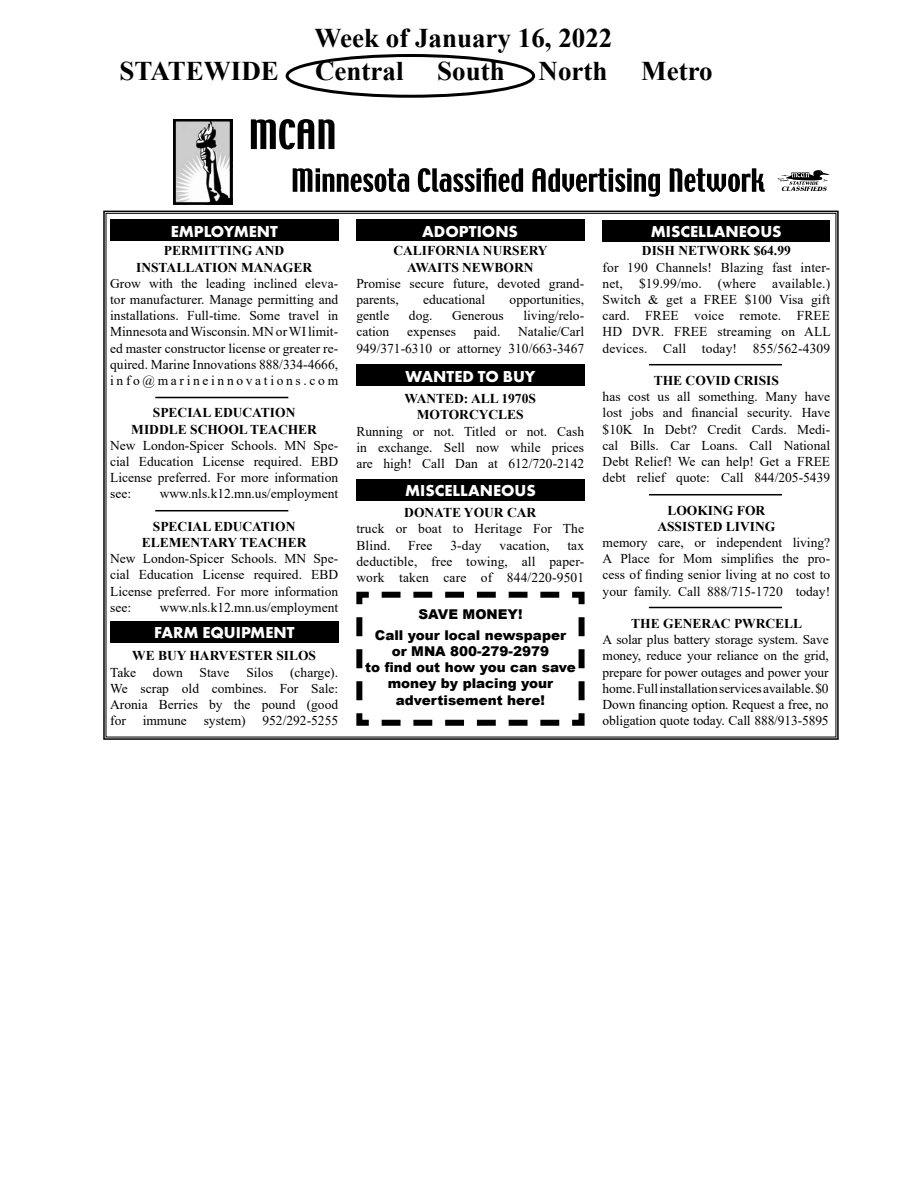
<style>
.page{position:relative;width:918px;height:1188px;background:#fff}
.page>*{position:absolute;margin:0;border:0;box-sizing:border-box;transform-origin:0 0}
.t1{font:700 27px "Times New Roman";color:#000}
.t2{font:700 16.5px "Futura PT";color:#fff}
.t3{font:13.5px/16.2px "Times New Roman";color:#000;text-align:justify}
.t4{font:700 13.5px/16.2px "Times New Roman";color:#000;text-align:center}
.t5{font:900 13.5px/16.2px "Arial";color:#000;text-align:center}
</style>
<div class="page">
<svg style="left:103px;top:210px;width:736px;height:530px"></svg>
<svg style="left:251px;top:119px;width:83px;height:31px"></svg>
<svg style="left:293px;top:168px;width:472px;height:29px"></svg>
<img style="left:177px;top:123px;width:51px;height:78px">
<div style="left:173px;top:119px;width:59px;height:86px;border:3px solid #000"></div>
<svg style="left:778px;top:170px;width:52px;height:21px"></svg>
<div style="left:603px;top:220px;width:227px;height:21px;background:#000"></div>
<svg style="left:353px;top:617px;width:22px;height:112px"></svg>
<svg style="left:382px;top:707px;width:206px;height:22px"></svg>
<svg style="left:566px;top:589px;width:22px;height:111px"></svg>
<svg style="left:353px;top:589px;width:206px;height:21px"></svg>
<div style="left:356px;top:220px;width:228px;height:21px;background:#000"></div>
<div style="left:356px;top:365px;width:229px;height:21px;background:#000"></div>
<div style="left:110px;top:220px;width:228px;height:21px;background:#000"></div>
<div style="left:356px;top:479px;width:229px;height:22px;background:#000"></div>
<div style="left:286px;top:54px;width:249px;height:44px;border:3px solid #000;border-radius:50%"></div>
<div style="left:110px;top:621px;width:228px;height:22px;background:#000"></div>
<hr style="left:649px;top:607px;width:133px;height:1px;background:#000">
<hr style="left:155px;top:510px;width:133px;height:1px;background:#000">
<hr style="left:649px;top:494px;width:133px;height:1px;background:#000">
<hr style="left:649px;top:364px;width:133px;height:1px;background:#000">
<hr style="left:155px;top:397px;width:133px;height:1px;background:#000">
<h1 class="t1" style="left:315px;top:23px;width:299px">Week of January 16, 2022</h1>
<h1 class="t1" style="left:119px;top:56px;width:161px">STATEWIDE</h1>
<h1 class="t1" style="left:315px;top:56px;width:90px">Central</h1>
<h1 class="t1" style="left:437px;top:56px;width:69px">South</h1>
<h1 class="t1" style="left:539px;top:56px;width:70px">North</h1>
<h1 class="t1" style="left:641px;top:56px;width:73px">Metro</h1>
<p class="t2" style="left:171px;top:226px;width:109px">EMPLOYMENT</p>
<p class="t4" style="left:136px;top:243px;width:178px">PERMITTING AND<br>INSTALLATION MANAGER</p>
<p class="t3" style="left:110px;top:275px;width:230px">Grow with the leading inclined eleva&shy;tor manufacturer. Manage permitting and installations. Full-time. Some travel in Minnesota and Wisconsin. MN or WI limit&shy;ed master constructor license or greater re&shy;quired. Marine Innovations 888/334-4666, info@marineinnovations.com</p>
<p class="t4" style="left:131px;top:405px;width:187px">SPECIAL EDUCATION<br>MIDDLE SCHOOL TEACHER</p>
<p class="t3" style="left:110px;top:437px;width:230px">New London-Spicer Schools. MN Spe&shy;cial Education License required. EBD License preferred. For more information see:</p>
<p class="t3" style="left:160px;top:486px;width:180px">www.nls.k12.mn.us/employment</p>
<p class="t4" style="left:142px;top:518px;width:166px">SPECIAL EDUCATION<br>ELEMENTARY TEACHER</p>
<p class="t3" style="left:110px;top:551px;width:230px">New London-Spicer Schools. MN Spe&shy;cial Education License required. EBD License preferred. For more information see:</p>
<p class="t3" style="left:160px;top:599px;width:180px">www.nls.k12.mn.us/employment</p>
<p class="t4" style="left:132px;top:648px;width:185px">WE BUY HARVESTER SILOS</p>
<p class="t3" style="left:110px;top:664px;width:230px">Take down Stave Silos (charge).<br>We scrap old combines. For Sale:<br>Aronia Berries by the pound (good for immune system) 952/292-5255</p>
<p class="t2" style="left:154px;top:627px;width:142px">FARM EQUIPMENT</p>
<p class="t2" style="left:422px;top:226px;width:97px">ADOPTIONS</p>
<p class="t4" style="left:393px;top:243px;width:156px">CALIFORNIA NURSERY<br>AWAITS NEWBORN</p>
<p class="t3" style="left:356px;top:275px;width:229px">Promise secure future, devoted grand&shy;parents,</p>
<p class="t3" style="left:423px;top:291px;width:64px">educational</p>
<p class="t3" style="left:510px;top:291px;width:76px">opportunities,</p>
<p class="t3" style="left:356px;top:308px;width:34px">gentle</p>
<p class="t3" style="left:409px;top:308px;width:25px">dog.</p>
<p class="t3" style="left:452px;top:308px;width:53px">Generous</p>
<p class="t3" style="left:523px;top:308px;width:62px">living/relo-</p>
<p class="t3" style="left:356px;top:324px;width:34px">cation</p>
<p class="t3" style="left:407px;top:324px;width:50px">expenses</p>
<p class="t3" style="left:474px;top:324px;width:28px">paid.</p>
<p class="t3" style="left:356px;top:324px;width:229px;text-align:right">Natalie/Carl<br>949/371-6310 or attorney 310/663-3467</p>
<p class="t4" style="left:405px;top:391px;width:133px">WANTED: ALL 1970S<br>MOTORCYCLES</p>
<p class="t3" style="left:356px;top:423px;width:229px">Running or not. Titled or not. Cash in exchange. Sell now while prices are high! Call Dan at 612/720-2142</p>
<p class="t4" style="left:404px;top:505px;width:133px">DONATE YOUR CAR</p>
<p class="t3" style="left:356px;top:521px;width:229px">truck or boat to Heritage For The<br>Blind.</p>
<p class="t2" style="left:406px;top:371px;width:131px">WANTED TO BUY</p>
<p class="t2" style="left:405px;top:485px;width:132px">MISCELLANEOUS</p>
<p class="t3" style="left:408px;top:537px;width:26px">Free</p>
<p class="t3" style="left:450px;top:537px;width:33px">3-day</p>
<p class="t3" style="left:499px;top:537px;width:52px">vacation,</p>
<p class="t3" style="left:356px;top:537px;width:229px;text-indent:211px">tax deductible, free towing, all paper&shy;work taken care of 844/220-9501</p>
<p class="t5" style="left:375px;top:604px;width:193px;line-height:20.4px">SAVE MONEY!<br>Call your local newspaper</p>
<p class="t5" style="left:365px;top:643px;width:212px">or MNA 800-279-2979<br>to find out how you can save money by placing your advertisement here!</p>
<p class="t2" style="left:651px;top:226px;width:132px">MISCELLANEOUS</p>
<p class="t4" style="left:642px;top:243px;width:150px">DISH NETWORK $64.99</p>
<p class="t3" style="left:603px;top:259px;width:230px">for 190 Channels! Blazing fast inter&shy;net, $19.99/mo. (where available.)<br>Switch &amp; get a FREE $100 Visa gift card. FREE voice remote. FREE HD DVR. FREE streaming on ALL devices. Call today! 855/562-4309</p>
<p class="t4" style="left:654px;top:372px;width:127px">THE COVID CRISIS</p>
<p class="t3" style="left:603px;top:389px;width:229px">has cost us all something. Many have lost jobs and financial security. Have $10K In Debt? Credit Cards. Medi&shy;cal Bills. Car Loans. Call National Debt Relief! We can help! Get a FREE debt relief quote: Call 844/205-5439</p>
<p class="t4" style="left:657px;top:502px;width:120px">LOOKING FOR<br>ASSISTED LIVING</p>
<p class="t3" style="left:603px;top:534px;width:229px">memory care, or independent living?<br>A Place for Mom simplifies the pro&shy;cess of finding senior living at no cost to your family. Call 888/715-1720 today!</p>
<p class="t4" style="left:631px;top:615px;width:173px">THE GENERAC PWRCELL</p>
<p class="t3" style="left:603px;top:632px;width:228px">A solar plus battery storage system. Save money, reduce your reliance on the grid, prepare for power outages and power your home. Full installation services available. $0<br>Down financing option. Request a free, no obligation quote today. Call 888/913-5895</p>
</div>
